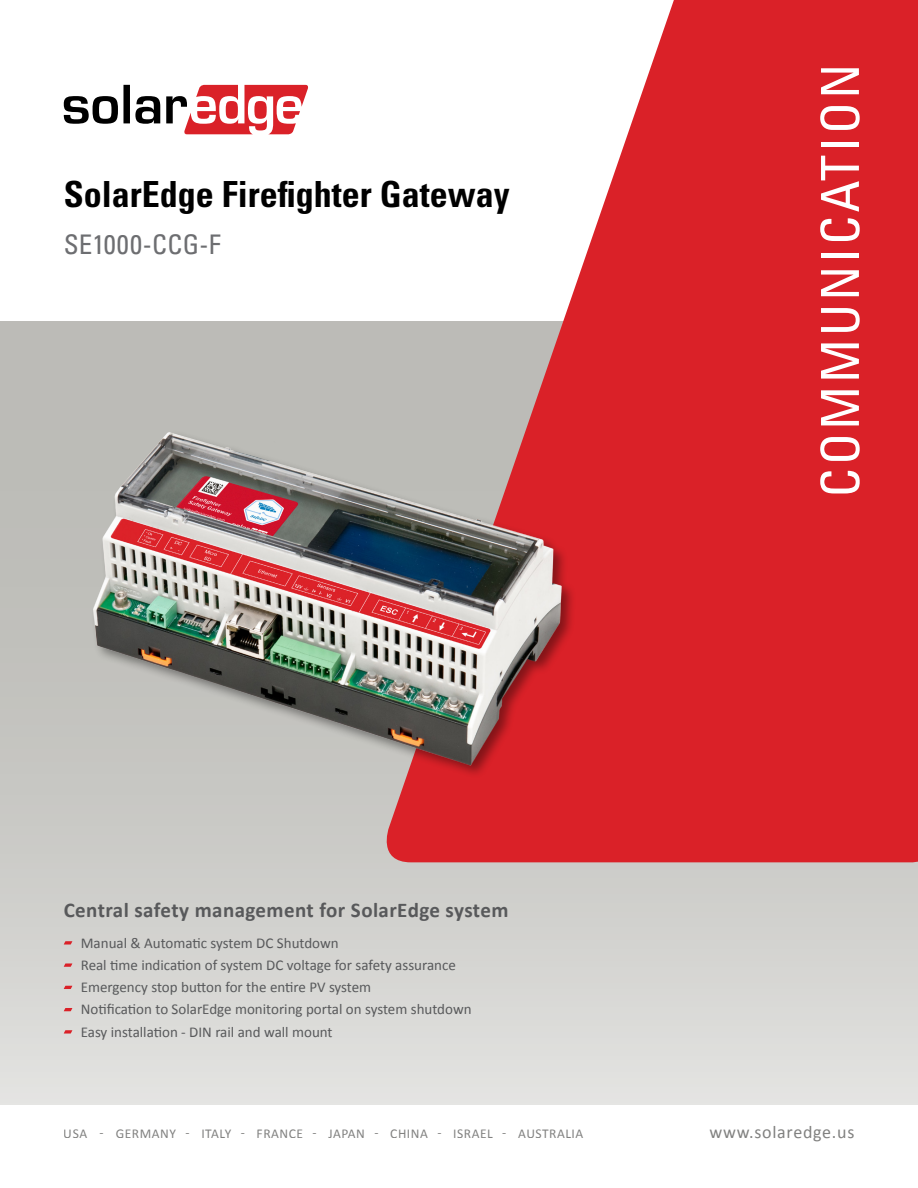
<style>
.page{position:relative;width:918px;height:1188px;background:#fff}
.page>*{position:absolute;margin:0;border:0;box-sizing:border-box;transform-origin:0 0}
.t1{font:condensed 52.5px "Univers LT Std";letter-spacing:.06em;color:#fff}
.t2{font:700 condensed 36px "Univers LT Std";color:#000}
.t3{font:condensed 27px "Univers LT Std";letter-spacing:.015em;color:#6d6e71}
.t4{font:700 21px "Calibri";letter-spacing:.02em;color:#58595b}
.t5{font:18px "Calibri";letter-spacing:.04em;color:#818180}
.t6{font:15px/22.2px "Calibri";color:#58595b}
.t7{font:13.5px "Calibri";letter-spacing:.04em;color:#818180}
</style>
<div class="page">
<div style="left:0;top:322px;width:918px;height:783px;background:linear-gradient(to bottom,#b4b3ae,#dbdbd8)"></div>
<svg style="left:377px;top:0;width:541px;height:862px;fill:#da2128"></svg>
<svg style="left:64px;top:85px;width:244px;height:49px"></svg>
<img style="left:7px;top:348px;width:646px;height:432px">
<svg style="left:64px;top:941px;width:8px;height:4px"></svg>
<svg style="left:64px;top:963px;width:8px;height:4px"></svg>
<svg style="left:64px;top:986px;width:8px;height:3px"></svg>
<svg style="left:64px;top:1008px;width:8px;height:3px"></svg>
<svg style="left:64px;top:1030px;width:8px;height:4px"></svg>
<h2 class="t2" style="left:64px;top:172px;width:447px">SolarEdge Firefighter Gateway</h2>
<h3 class="t3" style="left:64px;top:227px;width:159px">SE1000-CCG F-</h3>
<h1 class="t1" style="left:807px;top:497px;width:435px;rotate:-90deg">Communication</h1>
<h3 class="t4" style="left:64px;top:897px;width:446px">Central safety management for SolarEdge system</h3>
<p class="t6" style="left:81px;top:932px;width:392px">Manual &amp; Automatic system DC Shutdown<br>Real time indication of system DC voltage for safety assurance Emergency stop button for the entire PV system<br>Notification to SolarEdge monitoring portal on system shutdown Easy installation - DIN rail and wall mount</p>
<p class="t7" style="left:64px;top:1125px;width:25px">USA</p>
<p class="t7" style="left:100px;top:1125px;width:6px">-</p>
<p class="t7" style="left:116px;top:1125px;width:62px">Germany</p>
<p class="t7" style="left:185px;top:1125px;width:6px">-</p>
<p class="t7" style="left:201px;top:1125px;width:31px">Italy</p>
<p class="t7" style="left:241px;top:1125px;width:6px">-</p>
<p class="t7" style="left:257px;top:1125px;width:48px">France</p>
<p class="t7" style="left:313px;top:1125px;width:6px">-</p>
<p class="t7" style="left:328px;top:1125px;width:38px">Japan</p>
<p class="t7" style="left:374px;top:1125px;width:6px">-</p>
<p class="t7" style="left:390px;top:1125px;width:39px">China</p>
<p class="t7" style="left:437px;top:1125px;width:6px">-</p>
<p class="t7" style="left:453px;top:1125px;width:41px">Israel</p>
<p class="t7" style="left:502px;top:1125px;width:6px">-</p>
<p class="t7" style="left:518px;top:1125px;width:60px">Australia</p>
<p class="t5" style="left:709px;top:1120px;width:146px">www.solaredge.us</p>
</div>
